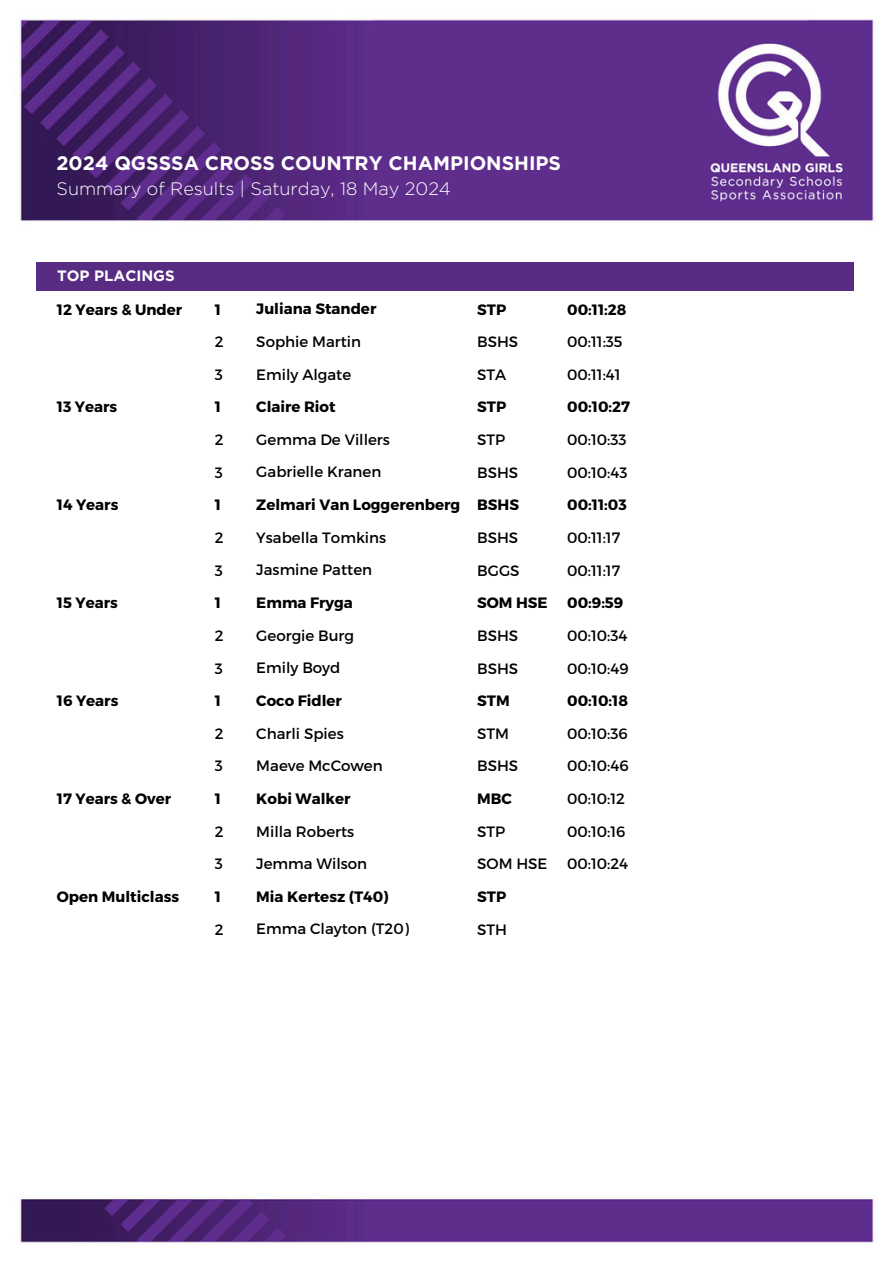
<style>
.page{position:relative;width:894px;height:1264px;background:#fff}
.page>*{position:absolute;margin:0;border:0;box-sizing:border-box;transform-origin:0 0}
.t1{font:700 19.5px "Gotham";color:#fff}
.t2{font:300 18px "Gotham";color:#fff}
.t3{font:15px/32.7px "Montserrat";color:#000}
.t4{font:700 15px "Montserrat";color:#000}
.t5{font:700 15px "Gotham";color:#fff}
.s1{font-weight:700}
</style>
<div class="page">
<img style="left:20px;top:19px;width:854px;height:1225px">
<div style="left:37px;top:262px;width:816px;height:28px;background:#582c83"></div>
<p class="t1" style="left:56px;top:152px;width:506px">2024 QGSSSA CROSS COUNTRY CHAMPIONSHIPS</p>
<p class="t2" style="left:56px;top:179px;width:396px">Summary of Results | Saturday, 18 May 2024</p>
<h1 class="t5" style="left:57px;top:267px;width:34px">AGP</h1>
<h2 class="t5" style="left:57px;top:267px;width:206px">TOE PLACINGT - 16 YEARS</h2>
<h1 class="t5" style="left:105px;top:267px;width:71px">ENNANS</h1>
<h2 class="t4" style="left:57px;top:299px;width:127px">12 Years &amp; Under</h2>
<p class="t4" style="left:256px;top:299px;width:121px">Juliana Stander</p>
<p class="t3" style="left:256px;top:324px;width:106px">Sophie Martin</p>
<p class="t3" style="left:256px;top:357px;width:96px">Emily Algate</p>
<p class="t4" style="left:256px;top:397px;width:81px">Claire Riot</p>
<p class="t3" style="left:256px;top:422px;width:135px">Gemma De Villers</p>
<p class="t3" style="left:256px;top:455px;width:126px">Gabrielle Kranen</p>
<p class="t4" style="left:256px;top:495px;width:205px">Zelmari Van Loggerenberg</p>
<p class="t3" style="left:256px;top:520px;width:131px">Ysabella Tomkins</p>
<p class="t3" style="left:256px;top:553px;width:117px">Jasmine Patten</p>
<p class="t4" style="left:256px;top:593px;width:98px">Emma Fryga</p>
<p class="t3" style="left:256px;top:618px;width:99px">Georgie Burg</p>
<p class="t3" style="left:256px;top:651px;width:86px">Emily Boyd</p>
<p class="t4" style="left:256px;top:691px;width:87px">Coco Fidler</p>
<p class="t3" style="left:256px;top:716px;width:89px">Charli Spies</p>
<p class="t3" style="left:256px;top:748px;width:128px">Maeve McCowen</p>
<p class="t4" style="left:256px;top:788px;width:96px">Kobi Walker</p>
<p class="t3" style="left:256px;top:814px;width:99px">Milla Roberts</p>
<p class="t3" style="left:256px;top:846px;width:112px">Jemma Wilson</p>
<p class="t4" style="left:256px;top:886px;width:134px">Mia Kertesz (T40)</p>
<p class="t3" style="left:256px;top:912px;width:154px">Emma Clayton (T20)</p>
<h4 class="t4" style="left:215px;top:299px;width:8px">1</h4>
<p class="t3" style="left:215px;top:325px;width:10px">2</p>
<p class="t3" style="left:215px;top:357px;width:10px">3</p>
<p class="t4" style="left:215px;top:397px;width:8px">1</p>
<p class="t3" style="left:215px;top:422px;width:10px">2</p>
<p class="t3" style="left:215px;top:455px;width:10px">3</p>
<p class="t4" style="left:215px;top:495px;width:8px">1</p>
<p class="t3" style="left:215px;top:520px;width:10px">2</p>
<p class="t3" style="left:215px;top:553px;width:10px">3</p>
<p class="t4" style="left:215px;top:593px;width:8px">1</p>
<p class="t3" style="left:215px;top:618px;width:10px">2</p>
<p class="t3" style="left:215px;top:651px;width:10px">3</p>
<p class="t4" style="left:215px;top:691px;width:8px">1</p>
<p class="t3" style="left:215px;top:716px;width:10px">2</p>
<p class="t3" style="left:215px;top:749px;width:10px">3</p>
<p class="t4" style="left:215px;top:789px;width:8px">1</p>
<p class="t3" style="left:215px;top:814px;width:10px">2</p>
<p class="t3" style="left:215px;top:847px;width:10px">3</p>
<p class="t4" style="left:215px;top:887px;width:8px">1</p>
<p class="t3" style="left:215px;top:912px;width:10px">2</p>
<h4 class="t4" style="left:57px;top:397px;width:62px">13 Years</h4>
<h4 class="t4" style="left:57px;top:495px;width:63px">14 Years</h4>
<h4 class="t4" style="left:57px;top:593px;width:62px">15 Years</h4>
<h4 class="t4" style="left:57px;top:691px;width:63px">16 Years</h4>
<h4 class="t4" style="left:57px;top:789px;width:116px">17 Years &amp; Over</h4>
<h4 class="t4" style="left:57px;top:887px;width:124px">Open Multiclass</h4>
<p class="t3" style="left:477px;top:292px;width:72px"><span class="s1">STP<br></span>BSHS<br>STA<br><span class="s1">STP<br></span>STP<br>BSHS<br><span class="s1">BSHS<br></span>BSHS<br>BGGS<br><span class="s1">SOM HSE<br></span>BSHS<br>BSHS<br><span class="s1">STM<br></span>STM<br>BSHS<br><span class="s1">MBC<br></span>STP<br>SOM HSE<br><span class="s1">STP<br></span>STH</p>
<h3 class="t4" style="left:567px;top:299px;width:61px">00:11:28</h3>
<p class="t3" style="left:567px;top:325px;width:57px">00:11:35</p>
<p class="t3" style="left:567px;top:357px;width:55px">00:11:41</p>
<p class="t4" style="left:567px;top:397px;width:64px">00:10:27</p>
<p class="t3" style="left:567px;top:422px;width:61px">00:10:33</p>
<p class="t3" style="left:567px;top:455px;width:62px">00:10:43</p>
<p class="t4" style="left:567px;top:495px;width:61px">00:11:03</p>
<p class="t3" style="left:567px;top:520px;width:55px">00:11:17</p>
<p class="t3" style="left:567px;top:553px;width:55px">00:11:17</p>
<p class="t4" style="left:567px;top:593px;width:58px">00:9:59</p>
<p class="t3" style="left:567px;top:618px;width:62px">00:10:34</p>
<p class="t3" style="left:567px;top:651px;width:63px">00:10:49</p>
<p class="t4" style="left:567px;top:691px;width:62px">00:10:18</p>
<p class="t3" style="left:567px;top:716px;width:62px">00:10:36</p>
<p class="t3" style="left:567px;top:749px;width:63px">00:10:46</p>
<p class="t3" style="left:567px;top:781px;width:59px">00:10:12</p>
<p class="t3" style="left:567px;top:814px;width:60px">00:10:16</p>
<p class="t3" style="left:567px;top:847px;width:63px">00:10:24</p>
</div>
